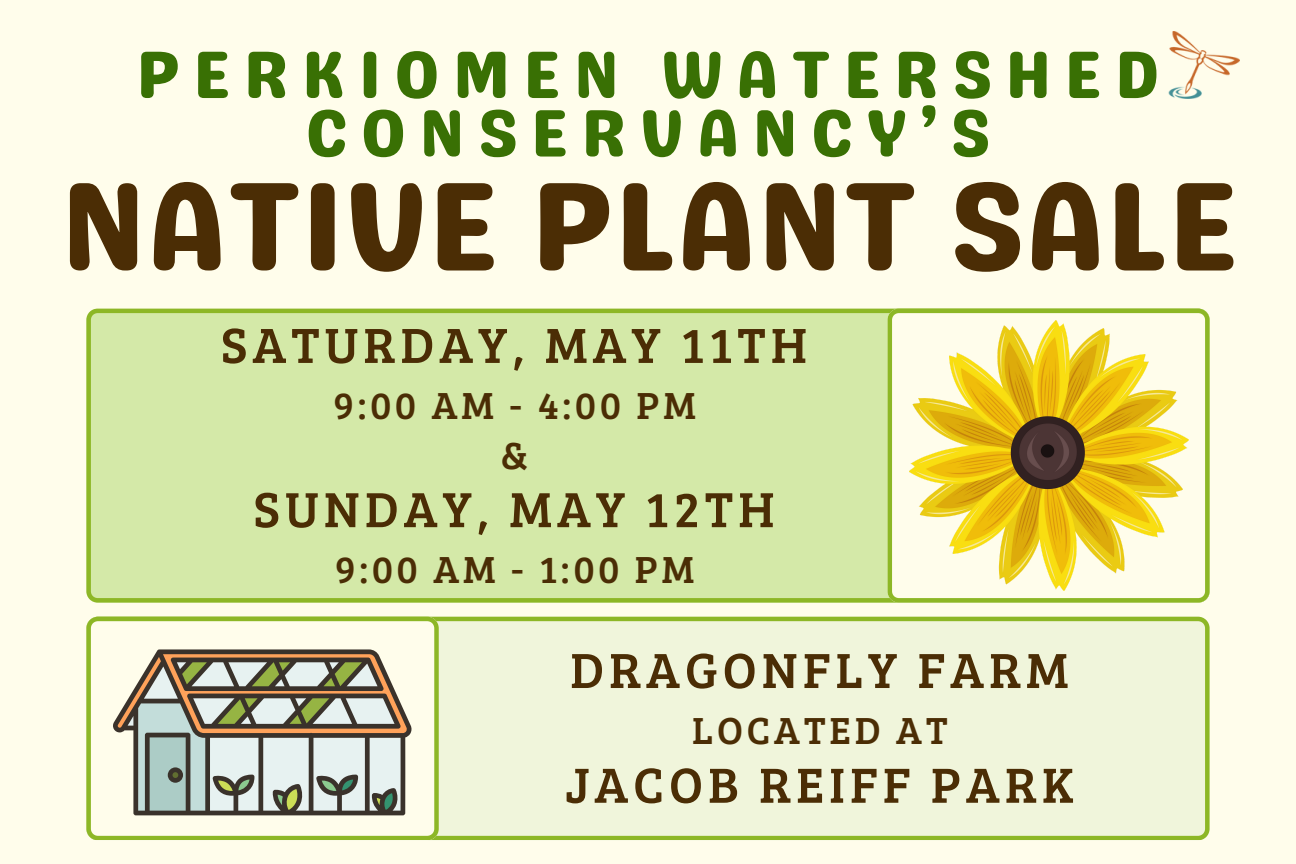
<style>
.page{position:relative;width:1296px;height:864px;background:#fffdeb}
.page>*{position:absolute;margin:0;border:0;box-sizing:border-box;transform-origin:0 0}
.t1{font:126px "Genty Sans";color:#4b2d05}
.t2{font:66.9px/58.5px "Genty Sans";letter-spacing:.19em;color:#397004;text-align:center}
.t3{font:51px "Bree Serif";letter-spacing:.1em;color:#4b2d05}
.t4{font:39px "Bree Serif";letter-spacing:.1em;color:#4b2d05}
</style>
<div class="page">
<div style="left:439px;top:617px;width:770px;height:222px;background:#f0f5db"></div>
<svg style="left:86px;top:617px;width:353px;height:222px"></svg>
<div style="left:86px;top:309px;width:802px;height:294px;background:#d4e9a8"></div>
<svg style="left:888px;top:309px;width:321px;height:294px"></svg>
<img style="left:909px;top:321px;width:279px;height:270px">
<svg style="left:113px;top:649px;width:299px;height:166px"></svg>
<svg style="left:114px;top:652px;width:296px;height:161px;background:#a9a99a"></svg>
<img style="left:1168px;top:31px;width:72px;height:68px">
<p class="t2" style="left:136px;top:45px;width:1025px">PERKIOMEN WATERSHED<br>CONSERVANCY’S</p>
<p class="t1" style="left:60px;top:151px;width:1180px">NATIVE PLANT SALE</p>
<p class="t3" style="left:221px;top:308px;width:588px">SATURDAY, MAY 11TH</p>
<p class="t4" style="left:333px;top:377px;width:364px">9:00 AM - 4:00 PM</p>
<p class="t4" style="left:501px;top:427px;width:29px">&amp;</p>
<p class="t3" style="left:253px;top:472px;width:523px">SUNDAY, MAY 12TH</p>
<p class="t4" style="left:335px;top:541px;width:361px">9:00 AM - 1:00 PM</p>
<p class="t3" style="left:570px;top:633px;width:500px">DRAGONFLY FARM</p>
<p class="t4" style="left:692px;top:702px;width:257px">LOCATED AT</p>
<p class="t3" style="left:565px;top:748px;width:510px">JACOB REIFF PARK</p>
</div>
